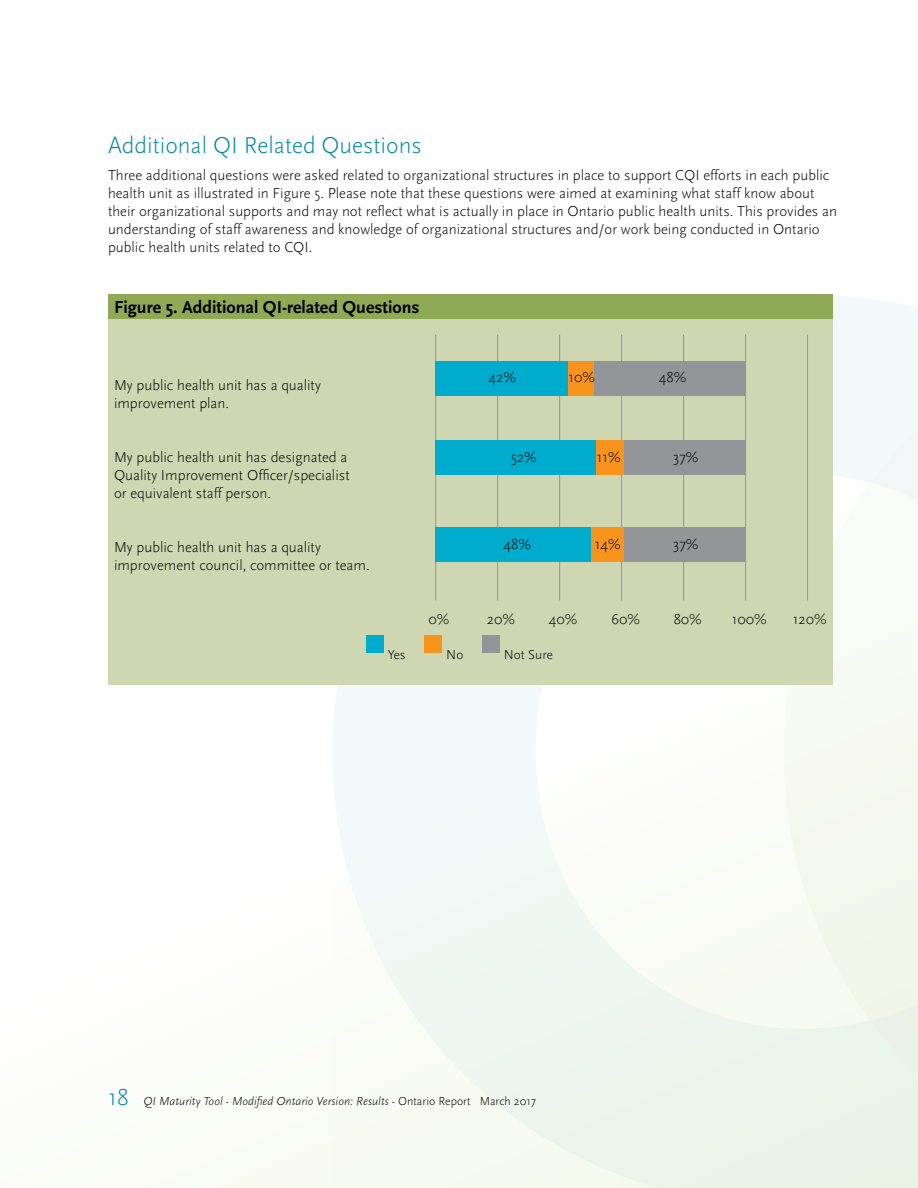
<style>
.page{position:relative;width:918px;height:1188px;background:#fff}
.page>*{position:absolute;margin:0;border:0;box-sizing:border-box;transform-origin:0 0}
.t1{font:300 24px "Scala Sans";color:#0087a8}
.t2{font:700 18px "Scala Sans";color:#000}
.t3{font:300 15px/18px "Scala Sans";color:#000}
.t4{font:300 13.5px "Scala Sans";color:#000}
.t5{font:italic 300 12px "Scala Sans";color:#000}
.s1{font-style:normal;font-size:24px;color:#0087a8}
.s2{font-style:normal}
</style>
<div class="page">
<svg style="left:333px;top:296px;width:585px;height:892px;fill:#f3f9f3"></svg>
<div style="left:108px;top:294px;width:725px;height:25px;background:#8faa55"></div>
<div style="left:108px;top:319px;width:725px;height:366px;background:#ced6b2"></div>
<div style="left:366px;top:636px;width:18px;height:17px;background:#00acce"></div>
<div style="left:425px;top:636px;width:17px;height:17px;background:#f7941e"></div>
<div style="left:482px;top:636px;width:17px;height:17px;background:#939598"></div>
<hr style="left:807px;top:335px;width:1px;height:265px;background:#939598">
<hr style="left:745px;top:335px;width:1px;height:265px;background:#939598">
<hr style="left:683px;top:335px;width:1px;height:265px;background:#939598">
<hr style="left:621px;top:335px;width:1px;height:265px;background:#939598">
<hr style="left:559px;top:335px;width:1px;height:265px;background:#939598">
<hr style="left:497px;top:335px;width:1px;height:265px;background:#939598">
<hr style="left:435px;top:335px;width:1px;height:265px;background:#939598">
<div style="left:435px;top:361px;width:133px;height:34px;background:#00acce"></div>
<div style="left:568px;top:361px;width:28px;height:34px;background:#f7941e"></div>
<div style="left:594px;top:361px;width:151px;height:34px;background:#939598"></div>
<div style="left:435px;top:440px;width:161px;height:35px;background:#00acce"></div>
<div style="left:596px;top:440px;width:28px;height:35px;background:#f7941e"></div>
<div style="left:624px;top:440px;width:122px;height:35px;background:#939598"></div>
<div style="left:435px;top:527px;width:156px;height:35px;background:#00acce"></div>
<div style="left:591px;top:527px;width:33px;height:35px;background:#f7941e"></div>
<div style="left:624px;top:527px;width:121px;height:35px;background:#939598"></div>
<h1 class="t1" style="left:108px;top:132px;width:315px">Additional QI Related Questions</h1>
<p class="t3" style="left:108px;top:166px;width:731px">Three additional questions were asked related to organizational structures in place to support CQI efforts in each public health unit as illustrated in Figure 5. Please note that these questions were aimed at examining what staff know about their organizational supports and may not reflect what is actually in place in Ontario public health units. This provides an understanding of staff awareness and knowledge of organizational structures and/or work being conducted in Ontario public health units related to CQI.</p>
<p class="t2" style="left:114px;top:298px;width:307px">Figure 5. Additional QI-related Questions</p>
<p class="t3" style="left:114px;top:377px;width:208px">My public health unit has a quality improvement plan.</p>
<p class="t3" style="left:114px;top:449px;width:237px">My public health unit has designated a<br>Quality Improvement Officer/specialist or equivalent staff person.</p>
<p class="t3" style="left:114px;top:539px;width:257px">My public health unit has a quality improvement council, committee or team.</p>
<p class="t3" style="left:489px;top:368px;width:29px">42%</p>
<p class="t3" style="left:568px;top:368px;width:28px">10%</p>
<p class="t3" style="left:659px;top:368px;width:29px">48%</p>
<p class="t3" style="left:511px;top:448px;width:27px">52%</p>
<p class="t3" style="left:597px;top:448px;width:25px">11%</p>
<p class="t3" style="left:673px;top:448px;width:27px">37%</p>
<p class="t3" style="left:504px;top:535px;width:29px">48%</p>
<p class="t3" style="left:595px;top:535px;width:27px">14%</p>
<p class="t3" style="left:673px;top:535px;width:27px">37%</p>
<p class="t3" style="left:429px;top:611px;width:22px">0%</p>
<p class="t3" style="left:487px;top:611px;width:30px">20%</p>
<p class="t3" style="left:549px;top:611px;width:30px">40%</p>
<p class="t3" style="left:611px;top:611px;width:30px">60%</p>
<p class="t3" style="left:674px;top:611px;width:30px">80%</p>
<p class="t3" style="left:732px;top:611px;width:36px">100%</p>
<p class="t3" style="left:793px;top:611px;width:35px">120%</p>
<p class="t4" style="left:388px;top:647px;width:20px">Yes</p>
<p class="t4" style="left:446px;top:647px;width:19px">No</p>
<p class="t4" style="left:504px;top:647px;width:51px">Not Sure</p>
<p class="t5" style="left:108px;top:1095px;width:430px"><span class="s1">18</span> QI Maturity Tool - Modified Ontario Version: Results <span class="s2">- Ontario Report March 2017</span></p>
</div>
